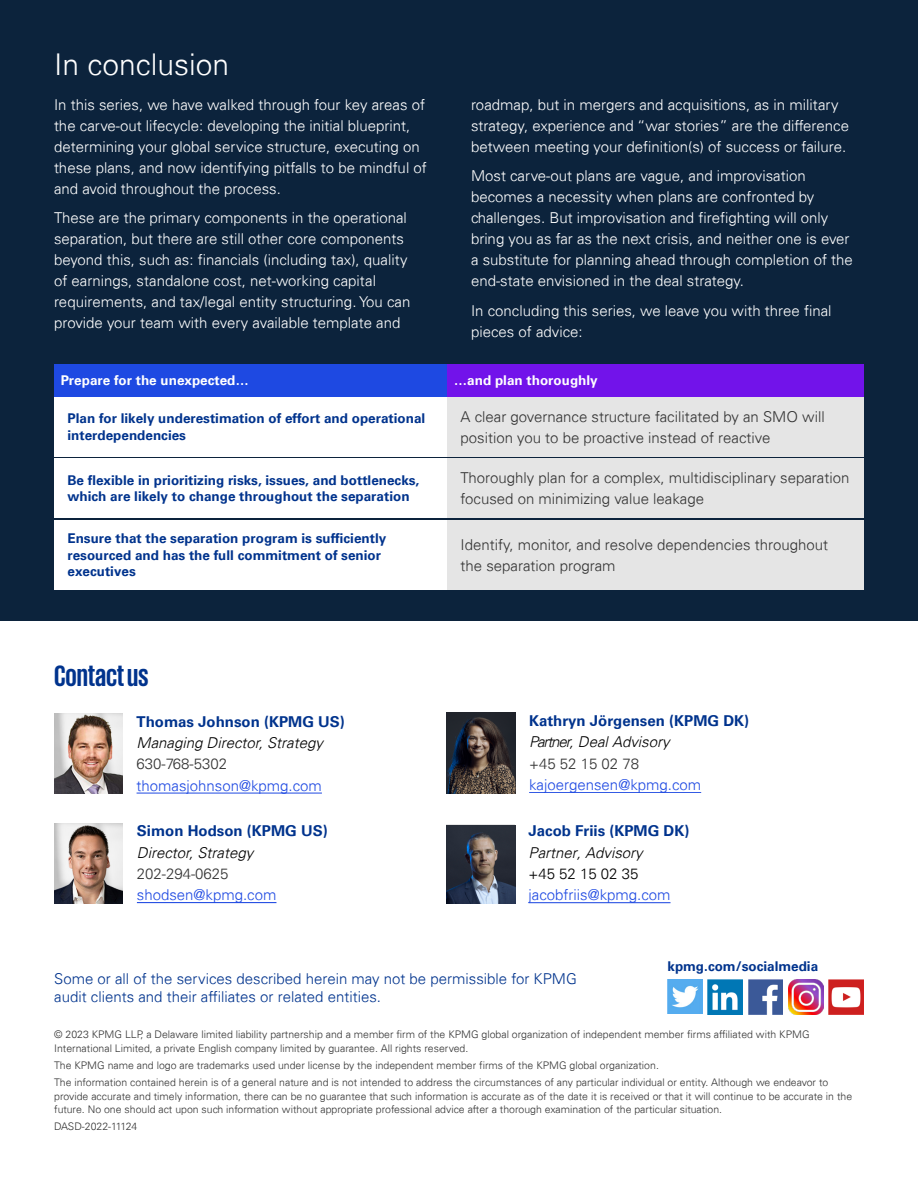
<style>
.page{position:relative;width:918px;height:1188px;background:#fff}
.page>*{position:absolute;margin:0;border:0;box-sizing:border-box;transform-origin:0 0}
.t1{font:300 30px "Univers 45";color:#fff}
.t2{font:700 30px "KPMG";color:#00338d}
.t3{font:300 15px/21px "Univers 45";color:#fff}
.t4{font:300 15px/21px "Univers 45";color:#333}
.t5{font:300 15px/18px "Univers 45";color:#00338d}
.t6{font:italic 300 15px "Univers 45";color:#000}
.t7{font:300 15px "Univers 45";color:#1e49e2}
.t8{font:700 15px "Univers 65";color:#00338d}
.t9{font:700 15px "Univers";color:#00338d}
.t10{font:300 15px "Univers 45";color:#000}
.t11{font:700 13.5px/16.5px "Univers";color:#00338d}
.t12{font:700 13.5px "Univers";color:#fff}
.t13{font:300 10.5px/13.5px "Univers 45";color:#333}
.s1{font-family:"Univers 65"}
</style>
<div class="page">
<img style="left:748px;top:980px;width:35px;height:34px">
<img style="left:708px;top:980px;width:35px;height:34px">
<img style="left:668px;top:979px;width:34px;height:35px">
<img style="left:829px;top:980px;width:35px;height:34px">
<img style="left:789px;top:980px;width:34px;height:34px">
<div style="left:0;top:0;width:918px;height:621px;background:#0c233c"></div>
<div style="left:54px;top:520px;width:393px;height:70px;background:#fff"></div>
<div style="left:447px;top:520px;width:417px;height:70px;background:#e5e5e5"></div>
<div style="left:447px;top:397px;width:417px;height:59px;background:#e5e5e5"></div>
<div style="left:54px;top:397px;width:393px;height:59px;background:#fff"></div>
<div style="left:54px;top:459px;width:393px;height:59px;background:#fff"></div>
<div style="left:447px;top:459px;width:417px;height:59px;background:#e5e5e5"></div>
<div style="left:54px;top:364px;width:393px;height:33px;background:#1e49e2"></div>
<div style="left:447px;top:364px;width:417px;height:33px;background:#7213ea"></div>
<img style="left:54px;top:714px;width:69px;height:79px">
<hr style="left:137px;top:793px;width:185px;height:1px;background:#1e49e2">
<hr style="left:137px;top:902px;width:139px;height:1px;background:#1e49e2">
<img style="left:54px;top:824px;width:69px;height:79px">
<img style="left:447px;top:713px;width:68px;height:80px">
<hr style="left:529px;top:792px;width:172px;height:1px;background:#1e49e2">
<hr style="left:529px;top:902px;width:142px;height:1px;background:#1e49e2">
<img style="left:446px;top:825px;width:69px;height:78px">
<h1 class="t1" style="left:54px;top:47px;width:177px">In conclusion</h1>
<p class="t3" style="left:54px;top:94px;width:374px">In this series, we have walked through four key areas of the carve-out lifecycle: developing the initial blueprint, determining your global service structure, executing on these plans, and now identifying pitfalls to be mindful of and avoid throughout the process.</p>
<p class="t3" style="left:54px;top:208px;width:358px">These are the primary components in the operational separation, but there are still other core components beyond this, such as: financials (including tax), quality of earnings, standalone cost, net-working capital requirements, and tax/legal entity structuring. You can provide your team with every available template and</p>
<p class="t3" style="left:471px;top:94px;width:380px">roadmap, but in mergers and acquisitions, as in military strategy, experience and “war stories” are the difference between meeting your definition(s) of success or failure.</p>
<p class="t3" style="left:471px;top:166px;width:383px">Most carve-out plans are vague, and improvisation becomes a necessity when plans are confronted by challenges. But improvisation and firefighting will only bring you as far as the next crisis, and neither one is ever a substitute for planning ahead through completion of the end-state envisioned in the deal strategy.</p>
<p class="t3" style="left:471px;top:300px;width:362px">In concluding this series, we leave you with three final pieces of advice:</p>
<p class="t12" style="left:61px;top:372px;width:190px">Prepare for the unexpected…</p>
<p class="t12" style="left:454px;top:372px;width:146px">…and plan thoroughly</p>
<p class="t4" style="left:460px;top:406px;width:366px">A clear governance structure facilitated by an SMO will position you to be proactive instead of reactive</p>
<p class="t11" style="left:68px;top:411px;width:359px">Plan for likely underestimation of effort and operational interdependencies</p>
<p class="t11" style="left:68px;top:472px;width:353px">Be flexible in prioritizing risks, issues, and bottlenecks, which are likely to change throughout the separation</p>
<p class="t4" style="left:460px;top:467px;width:390px">Thoroughly plan for a complex, multidisciplinary separation focused on minimizing value leakage</p>
<p class="t11" style="left:68px;top:531px;width:320px">Ensure that the separation program is sufficiently resourced and has the full commitment of senior executives</p>
<p class="t4" style="left:460px;top:534px;width:369px">Identify, monitor, and resolve dependencies throughout the separation program</p>
<h1 class="t2" style="left:54px;top:661px;width:96px">Contact us</h1>
<p class="t9" style="left:137px;top:713px;width:210px">Thomas Johnson <span class="s1">(KPMG US)</span></p>
<p class="t6" style="left:137px;top:734px;width:188px">Managing Director, Strategy</p>
<p class="t4" style="left:137px;top:754px;width:92px">630-768-5302</p>
<p class="t7" style="left:137px;top:776px;width:187px">thomasjohnson@kpmg.com</p>
<p class="t8" style="left:137px;top:822px;width:192px">Simon Hodson (KPMG US)</p>
<p class="t6" style="left:137px;top:843px;width:118px">Director, Strategy</p>
<p class="t4" style="left:137px;top:863px;width:93px">202-294-0625</p>
<p class="t7" style="left:137px;top:886px;width:141px">shodsen@kpmg.com</p>
<p class="t8" style="left:529px;top:712px;width:222px">Kathryn Jörgensen (KPMG DK)</p>
<p class="t6" style="left:529px;top:733px;width:142px">Partner, Deal Advisory</p>
<p class="t4" style="left:529px;top:753px;width:111px">+45 52 15 02 78</p>
<p class="t7" style="left:529px;top:776px;width:174px">kajoergensen@kpmg.com</p>
<p class="t8" style="left:529px;top:822px;width:162px">Jacob Friis (KPMG DK)</p>
<p class="t6" style="left:529px;top:843px;width:116px">Partner, Advisory</p>
<p class="t10" style="left:529px;top:865px;width:111px">+45 52 15 02 35</p>
<p class="t7" style="left:529px;top:886px;width:144px">jacobfriis@kpmg.com</p>
<p class="t11" style="left:668px;top:959px;width:152px">kpmg.com/socialmedia</p>
<p class="t5" style="left:54px;top:970px;width:524px">Some or all of the services described herein may not be permissible for KPMG audit clients and their affiliates or related entities.</p>
<p class="t13" style="left:54px;top:1028px;width:757px">© 2023 KPMG LLP, a Delaware limited liability partnership and a member firm of the KPMG global organization of independent member firms affiliated with KPMG<br>International Limited, a private English company limited by guarantee. All rights reserved.</p>
<p class="t13" style="left:54px;top:1057px;width:776px;line-height:17.1px">The KPMG name and logo are trademarks used under license by the independent member firms of the KPMG global organization.<br>The information contained herein is of a general nature and is not intended to address the circumstances of any particular individual or entity. Although we endeavor to</p>
<p class="t13" style="left:54px;top:1089px;width:799px">provide accurate and timely information, there can be no guarantee that such information is accurate as of the date it is received or that it will continue to be accurate in the future. No one should act upon such information without appropriate professional advice after a thorough examination of the particular situation.</p>
<p class="t13" style="left:54px;top:1120px;width:85px">DASD-2022-11124</p>
</div>
